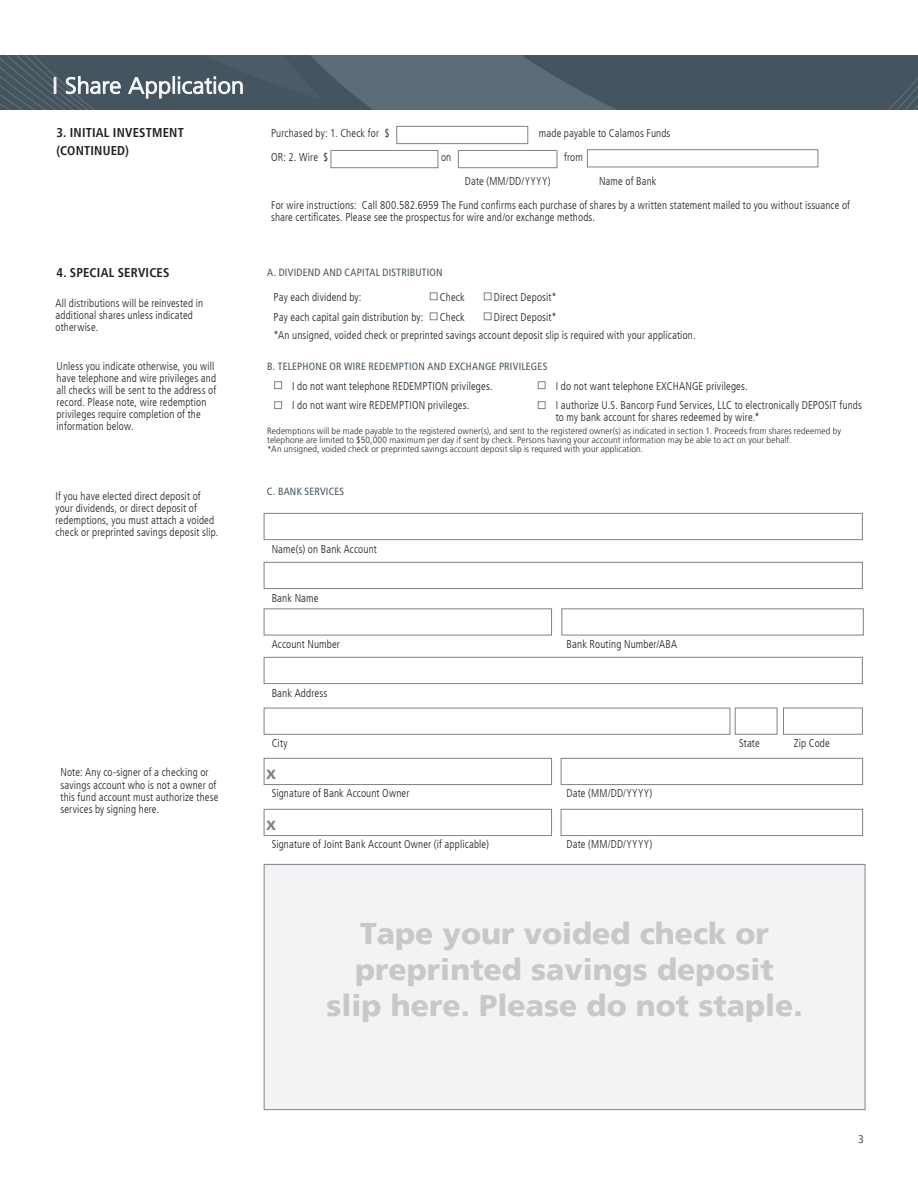
<style>
.page{position:relative;width:918px;height:1188px;background:#fff}
.page>*{position:absolute;margin:0;border:0;box-sizing:border-box;transform-origin:0 0}
.t1{font:900 30px/36px "Frutiger LT";color:#c7c8ca;text-align:center}
.t2{font:300 22.5px "Frutiger LT";letter-spacing:.005em;color:#fff;scale:1.05 1}
.t3{font:700 18px "Frutiger LT";color:#808285}
.t4{font:700 condensed 12.75px/18px "Frutiger LT";letter-spacing:.015em;color:#231f20}
.t5{font:300 condensed 11.25px/12px "Frutiger LT";letter-spacing:.015em;color:#231f20}
.t6{font:11.25px "Frutiger LT";color:#5f5f62;scale:.92 1}
.t7{font:condensed 10.5px "Frutiger LT";letter-spacing:.02em;color:#45555f}
.t8{font:300 9px/9px "Frutiger LT";letter-spacing:.015em;color:#231f20;scale:.92 1}
</style>
<div class="page">
<img style="left:0;top:55px;width:918px;height:55px">
<svg style="left:54px;top:78px;width:2px;height:16px"></svg>
<svg style="left:66px;top:76px;width:55px;height:18px"></svg>
<svg style="left:128px;top:76px;width:115px;height:22px;background:#748087"></svg>
<div style="left:396px;top:126px;width:132px;height:18px;border:1px solid #808285"></div>
<div style="left:331px;top:150px;width:107px;height:18px;border:1px solid #808285"></div>
<div style="left:458px;top:150px;width:99px;height:18px;border:1px solid #808285"></div>
<div style="left:587px;top:149px;width:231px;height:18px;border:1px solid #808285"></div>
<div style="left:430px;top:293px;width:7px;height:7px;border:1px solid #808285"></div>
<div style="left:484px;top:293px;width:7px;height:7px;border:1px solid #808285"></div>
<div style="left:430px;top:313px;width:7px;height:7px;border:1px solid #808285"></div>
<div style="left:484px;top:313px;width:7px;height:7px;border:1px solid #808285"></div>
<div style="left:274px;top:382px;width:8px;height:7px;border:1px solid #808285"></div>
<div style="left:538px;top:382px;width:7px;height:7px;border:1px solid #808285"></div>
<div style="left:274px;top:401px;width:8px;height:8px;border:1px solid #808285"></div>
<div style="left:538px;top:401px;width:7px;height:8px;border:1px solid #808285"></div>
<div style="left:264px;top:513px;width:599px;height:27px;border:1px solid #808285"></div>
<div style="left:264px;top:562px;width:599px;height:27px;border:1px solid #808285"></div>
<div style="left:561px;top:608px;width:303px;height:27px;border:1px solid #808285"></div>
<div style="left:264px;top:608px;width:288px;height:27px;border:1px solid #808285"></div>
<div style="left:264px;top:657px;width:599px;height:27px;border:1px solid #808285"></div>
<div style="left:264px;top:708px;width:466px;height:27px;border:1px solid #808285"></div>
<div style="left:783px;top:708px;width:80px;height:27px;border:1px solid #808285"></div>
<div style="left:735px;top:708px;width:42px;height:27px;border:1px solid #808285"></div>
<div style="left:264px;top:758px;width:288px;height:27px;border:1px solid #808285"></div>
<div style="left:561px;top:809px;width:302px;height:27px;border:1px solid #808285"></div>
<div style="left:561px;top:758px;width:302px;height:27px;border:1px solid #808285"></div>
<div style="left:264px;top:809px;width:288px;height:27px;border:1px solid #808285"></div>
<div style="left:264px;top:864px;width:601px;height:246px;background:#f2f3f4"></div>
<div style="left:264px;top:864px;width:601px;height:246px;border:1px solid #808285"></div>
<h2 class="t2" style="left:52px;top:73px;width:184px">I Share Application</h2>
<p class="t4" style="left:57px;top:124px;width:129px">3. INITIAL INVESTMENT (CONTINUED)</p>
<p class="t5" style="left:271px;top:127px;width:120px">Purchased by: 1. Check for $</p>
<p class="t5" style="left:539px;top:127px;width:133px">made payable to Calamos Funds</p>
<p class="t5" style="left:271px;top:151px;width:59px">OR: 2. Wire $</p>
<p class="t5" style="left:441px;top:151px;width:12px">on</p>
<p class="t5" style="left:564px;top:151px;width:20px">from</p>
<p class="t5" style="left:465px;top:175px;width:87px">Date (MM/DD/YYYY)</p>
<p class="t5" style="left:271px;top:169px;width:581px;line-height:24px;text-indent:328px">Name of Bank<br>For wire instructions: Call 800.582.6959 The Fund confirms each purchase of shares by a written statement mailed to you without issuance of</p>
<p class="t5" style="left:271px;top:211px;width:326px">share certificates. Please see the prospectus for wire and/or exchange methods.</p>
<p class="t4" style="left:57px;top:263px;width:115px">4. SPECIAL SERVICES</p>
<p class="t7" style="left:267px;top:266px;width:177px">A. DIVIDEND AND CAPITAL DISTRIBUTION</p>
<p class="t5" style="left:274px;top:291px;width:89px">Pay each dividend by:</p>
<p class="t5" style="left:440px;top:291px;width:26px">Check</p>
<p class="t5" style="left:494px;top:291px;width:64px">Direct Deposit*</p>
<p class="t5" style="left:274px;top:311px;width:151px">Pay each capital gain distribution by:</p>
<p class="t5" style="left:440px;top:311px;width:26px">Check</p>
<p class="t5" style="left:56px;top:297px;width:149px">All distributions will be reinvested in additional shares unless indicated otherwise.</p>
<p class="t5" style="left:274px;top:308px;width:424px;line-height:18.5px;text-indent:220px">Direct Deposit*<br>*An unsigned, voided check or preprinted savings account deposit slip is required with your application.</p>
<p class="t7" style="left:267px;top:360px;width:282px">B. TELEPHONE OR WIRE REDEMPTION AND EXCHANGE PRIVILEGES</p>
<p class="t5" style="left:292px;top:380px;width:202px">I do not want telephone REDEMPTION privileges.</p>
<p class="t5" style="left:556px;top:380px;width:193px">I do not want telephone EXCHANGE privileges.</p>
<p class="t5" style="left:292px;top:400px;width:179px">I do not want wire REDEMPTION privileges.</p>
<p class="t5" style="left:556px;top:400px;width:308px">I authorize U.S. Bancorp Fund Services, LLC to electronically DEPOSIT funds to my bank account for shares redeemed by wire.*</p>
<p class="t8" style="left:267px;top:426px;width:625px">Redemptions will be made payable to the registered owner(s), and sent to the registered owner(s) as indicated in section 1. Proceeds from shares redeemed by telephone are limited to $50,000 maximum per day if sent by check. Persons having your account information may be able to act on your behalf.<br>*An unsigned, voided check or preprinted savings account deposit slip is required with your application.</p>
<p class="t5" style="left:57px;top:360px;width:161px">Unless you indicate otherwise, you will have telephone and wire privileges and all checks will be sent to the address of record. Please note, wire redemption privileges require completion of the information below.</p>
<p class="t5" style="left:56px;top:490px;width:164px">If you have elected direct deposit of your dividends, or direct deposit of redemptions, you must attach a voided check or preprinted savings deposit slip.</p>
<p class="t5" style="left:60px;top:767px;width:159px">Note: Any co-signer of a checking or savings account who is not a owner of this fund account must authorize these services by signing here.</p>
<p class="t7" style="left:267px;top:486px;width:79px">C. BANK SERVICES</p>
<p class="t5" style="left:272px;top:543px;width:107px">Name(s) on Bank Account</p>
<p class="t5" style="left:272px;top:592px;width:48px">Bank Name</p>
<p class="t5" style="left:272px;top:638px;width:70px">Account Number</p>
<p class="t5" style="left:567px;top:638px;width:112px">Bank Routing Number/ABA</p>
<p class="t5" style="left:272px;top:687px;width:57px">Bank Address</p>
<p class="t5" style="left:272px;top:738px;width:17px">City</p>
<p class="t5" style="left:739px;top:738px;width:22px">State</p>
<p class="t5" style="left:794px;top:738px;width:38px">Zip Code</p>
<p class="t5" style="left:272px;top:788px;width:139px">Signature of Bank Account Owner</p>
<p class="t5" style="left:567px;top:788px;width:87px">Date (MM/DD/YYYY)</p>
<h3 class="t3" style="left:266px;top:762px;width:12px">x</h3>
<h3 class="t3" style="left:266px;top:813px;width:12px">x</h3>
<p class="t5" style="left:272px;top:839px;width:219px">Signature of Joint Bank Account Owner (if applicable)</p>
<p class="t5" style="left:567px;top:839px;width:87px">Date (MM/DD/YYYY)</p>
<h1 class="t1" style="left:327px;top:916px;width:478px">Tape your voided check or preprinted savings deposit slip here. Please do not staple.</h1>
<p class="t6" style="left:858px;top:1132px;width:8px">3</p>
</div>
